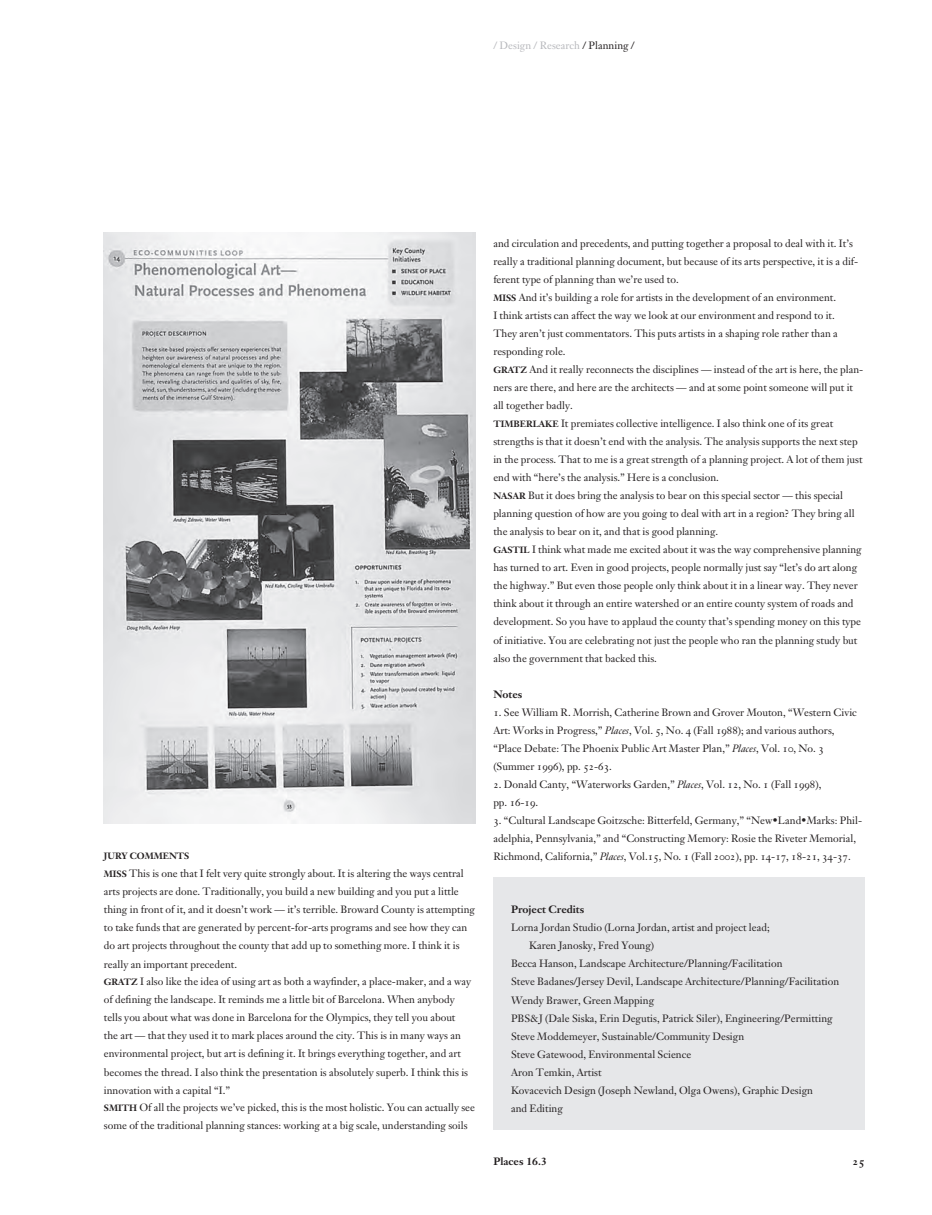
<style>
.page{position:relative;width:932px;height:1215px;background:#fff}
.page>*{position:absolute;margin:0;border:0;box-sizing:border-box;transform-origin:0 0}
.t1{font:10.5px/18px "Janson Places";color:#231f20}
.t2{font:700 10.5px "Janson Text";color:#231f20}
.t3{font:10.5px "Janson Places";color:#b6b7bb}
.t4{font:10.5px "Janson Text Bold Os F";color:#231f20}
.t5{font:9px "Janson Text Bold Os F";color:#231f20}
.s1{color:#231f20}
.s2{font-family:"Janson Text Bold Os F";font-size:9px}
.s3{font-family:"Janson Text Italic Os F"}
.s4{font-family:"Janson Text";font-style:italic}
</style>
<div class="page">
<img style="left:104px;top:232px;width:371px;height:591px">
<div style="left:493px;top:877px;width:371px;height:252px;background:#e6e7e9"></div>
<p class="t3" style="left:493px;top:41px;width:143px">/ Design / Research <span class="s1">/ Planning /</span></p>
<p class="t5" style="left:104px;top:853px;width:87px">JURY COMMENTS</p>
<p class="t1" style="left:104px;top:866px;width:372px"><span class="s2">MISS</span> This is one that I felt very quite strongly about. It is altering the ways central arts projects are done. Traditionally, you build a new building and you put a little thing in front of it, and it doesn’t work — it’s terrible. Broward County is attempting to take funds that are generated by percent-for-arts programs and see how they can do art projects throughout the county that add up to something more. I think it is really an important precedent.<br><span class="s2">GRATZ</span> I also like the idea of using art as both a wayfinder, a place-maker, and a way of defining the landscape. It reminds me a little bit of Barcelona. When anybody tells you about what was done in Barcelona for the Olympics, they tell you about<br>the art — that they used it to mark places around the city. This is in many ways an environmental project, but art is defining it. It brings everything together, and art becomes the thread. I also think the presentation is absolutely superb. I think this is innovation with a capital “I.”<br><span class="s2">SMITH</span> Of all the projects we’ve picked, this is the most holistic. You can actually see some of the traditional planning stances: working at a big scale, understanding soils</p>
<p class="t1" style="left:493px;top:236px;width:371px">and circulation and precedents, and putting together a proposal to deal with it. It’s really a traditional planning document, but because of its arts perspective, it is a dif&shy;ferent type of planning than we’re used to.<br><span class="s2">MISS</span> And it’s building a role for artists in the development of an environment.<br>I think artists can affect the way we look at our environment and respond to it.<br>They aren’t just commentators. This puts artists in a shaping role rather than a responding role.<br><span class="s2">GRATZ</span> And it really reconnects the disciplines — instead of the art is here, the plan&shy;ners are there, and here are the architects — and at some point someone will put it all together badly.<br><span class="s2">TIMBERLAKE</span> It premiates collective intelligence. I also think one of its great strengths is that it doesn’t end with the analysis. The analysis supports the next step in the process. That to me is a great strength of a planning project. A lot of them just end with “here’s the analysis.” Here is a conclusion.<br><span class="s2">NASAR</span> But it does bring the analysis to bear on this special sector — this special planning question of how are you going to deal with art in a region? They bring all the analysis to bear on it, and that is good planning.<br><span class="s2">GASTIL</span> I think what made me excited about it was the way comprehensive planning has turned to art. Even in good projects, people normally just say “let’s do art along the highway.” But even those people only think about it in a linear way. They never think about it through an entire watershed or an entire county system of roads and development. So you have to applaud the county that’s spending money on this type of initiative. You are celebrating not just the people who ran the planning study but also the government that backed this.</p>
<p class="t2" style="left:493px;top:690px;width:30px">Notes</p>
<p class="t1" style="left:493px;top:704px;width:365px">1. See William R. Morrish, Catherine Brown and Grover Mouton, “Western Civic Art: Works in Progress,” <span class="s3">Places</span>, Vol. 5, No. 4 (Fall 1988); and various authors, “Place Debate: The Phoenix Public Art Master Plan,” <span class="s3">Places</span>, Vol. 10, No. 3 (Summer 1996), pp. 52-63.</p>
<p class="t1" style="left:493px;top:776px;width:329px">2. Donald Canty, “Waterworks Garden,” <span class="s3">Places</span>, Vol. 12, No. 1 (Fall 1998), pp. 16-19.</p>
<p class="t1" style="left:493px;top:812px;width:370px">3. “Cultural Landscape Goitzsche: Bitterfeld, Germany,” “New•Land•Marks: Phil&shy;adelphia, Pennsylvania,” and “Constructing Memory: Rosie the Riveter Memorial,<br>Richmond, California,” <span class="s4">Places</span>, Vol.15, No. 1 (Fall 2002), pp. 14-17, 18-21, 34-37.</p>
<p class="t2" style="left:511px;top:906px;width:75px">Project Credits</p>
<p class="t1" style="left:511px;top:920px;width:260px">Lorna Jordan Studio (Lorna Jordan, artist and project lead;</p>
<p class="t1" style="left:529px;top:938px;width:127px">Karen Janosky, Fred Young)</p>
<p class="t1" style="left:511px;top:956px;width:273px">Becca Hanson, Landscape Architecture/Planning/Facilitation</p>
<p class="t1" style="left:511px;top:974px;width:330px">Steve Badanes/Jersey Devil, Landscape Architecture/Planning/Facilitation</p>
<p class="t1" style="left:511px;top:992px;width:145px">Wendy Brawer, Green Mapping</p>
<p class="t1" style="left:511px;top:1010px;width:323px">PBS&amp;J (Dale Siska, Erin Degutis, Patrick Siler), Engineering/Permitting</p>
<p class="t1" style="left:511px;top:1028px;width:235px">Steve Moddemeyer, Sustainable/Community Design</p>
<p class="t1" style="left:511px;top:1046px;width:182px">Steve Gatewood, Environmental Science</p>
<p class="t1" style="left:511px;top:1064px;width:92px">Aron Temkin, Artist</p>
<p class="t1" style="left:511px;top:1082px;width:303px">Kovacevich Design (Joseph Newland, Olga Owens), Graphic Design</p>
<p class="t1" style="left:511px;top:1100px;width:53px">and Editing</p>
<p class="t2" style="left:493px;top:1158px;width:55px">Places 16.3</p>
<p class="t4" style="left:852px;top:1158px;width:14px">25</p>
</div>
